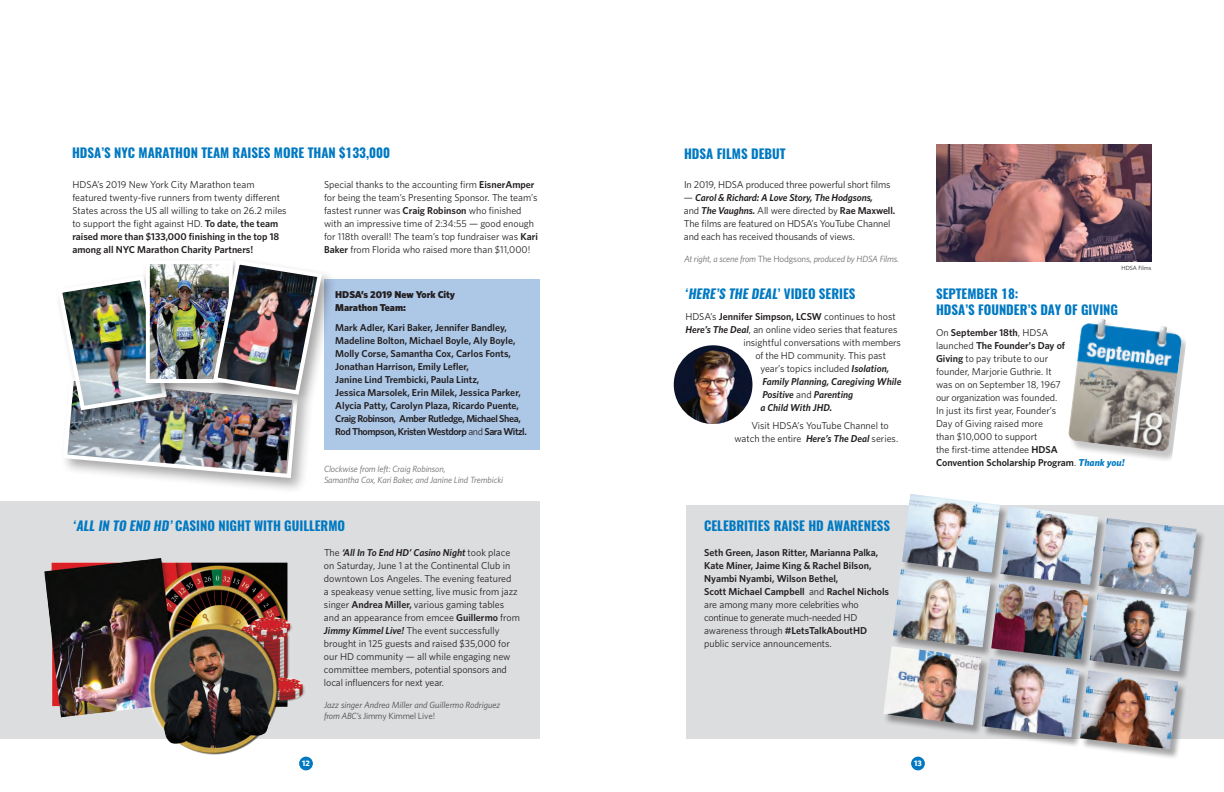
<style>
.page{position:relative;width:1224px;height:792px;background:#fff}
.page>*{position:absolute;margin:0;border:0;box-sizing:border-box;transform-origin:0 0}
.t1{font:700 13px/16px "Oswald";color:#0079c2}
.t2{font:10px/13px "Whitney";color:#231f20}
.t3{font:600 10px/13px "Whitney";color:#231f20}
.t4{font:italic 600 10px "Whitney";color:#231f20}
.t5{font:900 10px/13px "Whitney";color:#231f20}
.t6{font:italic 9px/11px "Whitney";letter-spacing:-.01em;color:#6c6d70}
.t7{font:italic 9px "Whitney";color:#4b4c4d}
.t8{font:9px "Whitney";letter-spacing:-.02em;color:#4b4c4d}
.t9{font:700 8px "Whitney";color:#fff}
.t10{font:6px "Whitney";color:#231f20}
.s1{font-weight:600}
.s2{font-weight:400}
.s3{font-weight:600;font-style:italic}
.s4{font-style:italic}
.s5{font-style:normal}
.s6{font-weight:400;font-style:normal}
.s7{font-weight:700;font-style:italic;color:#0079c2}
</style>
<div class="page">
<div style="left:686px;top:505px;width:538px;height:234px;background:#dcdddf"></div>
<div style="left:0;top:501px;width:540px;height:238px;background:#dcdddf"></div>
<div style="left:324px;top:279px;width:216px;height:171px;background:#adc7e7"></div>
<div style="left:60px;top:374px;width:254px;height:120px;background:#231f20;opacity:.4"></div>
<div style="left:210px;top:257px;width:128px;height:153px;background:#231f20;opacity:.4"></div>
<img style="left:59px;top:258px;width:265px;height:222px">
<img style="left:1068px;top:319px;width:118px;height:141px">
<img style="left:674px;top:345px;width:78px;height:79px;border-radius:39px">
<div style="left:883px;top:495px;width:324px;height:265px;background:#231f20;opacity:.4"></div>
<img style="left:902px;top:494px;width:98px;height:79px">
<img style="left:1000px;top:506px;width:98px;height:79px">
<img style="left:1099px;top:518px;width:98px;height:79px">
<img style="left:893px;top:568px;width:98px;height:79px">
<img style="left:991px;top:580px;width:98px;height:79px">
<img style="left:1090px;top:593px;width:98px;height:78px">
<img style="left:883px;top:646px;width:98px;height:79px">
<img style="left:982px;top:658px;width:98px;height:79px">
<img style="left:1080px;top:670px;width:98px;height:79px">
<img style="left:936px;top:144px;width:216px;height:117px">
<img style="left:44px;top:558px;width:264px;height:213px">
<div style="left:911px;top:757px;width:14px;height:13px;background:#0079c2;border-radius:50%"></div>
<div style="left:299px;top:757px;width:14px;height:13px;background:#0079c2;border-radius:50%"></div>
<p class="t1" style="left:72px;top:145px;width:319px">HDSA’S NYC MARATHON TEAM RAISES MORE THAN $133,000</p>
<p class="t2" style="left:72px;top:178px;width:216px">HDSA’s 2019 New York City Marathon team featured twenty-five runners from twenty different States across the US all willing to take on 26.2 miles to support the fight against HD. <span class="s1">To date, the team raised more than $133,000 finishing in the top 18 among all NYC Marathon Charity Partners!</span></p>
<p class="t2" style="left:324px;top:178px;width:215px">Special thanks to the accounting firm <span class="s1">EisnerAmper </span>for being the team’s Presenting Sponsor. The team’s fastest runner was <span class="s1">Craig Robinson</span> who finished with an impressive time of 2:34:55 — good enough for 118th overall! The team’s top fundraiser was <span class="s1">Kari Baker</span> from Florida who raised more than $11,000!</p>
<p class="t5" style="left:335px;top:288px;width:121px">HDSA’s 2019 New York City<br>Marathon Team:</p>
<p class="t3" style="left:335px;top:320px;width:193px">Mark Adler, Kari Baker, Jennifer Bandley, Madeline Bolton, Michael Boyle, Aly Boyle, Molly Corse, Samantha Cox, Carlos Fonts, Jonathan Harrison, Emily Lefler,<br>Janine Lind Trembicki, Paula Lintz,<br>Jessica Marsolek, Erin Milek, Jessica Parker, Alycia Patty, Carolyn Plaza, Ricardo Puente, Craig Robinson, Amber Rutledge, Michael Shea, Rod Thompson, Kristen Westdorp <span class="s2">and</span> Sara Witzl.</p>
<p class="t6" style="left:324px;top:463px;width:181px">Clockwise from left: Craig Robinson,<br>Samantha Cox, Kari Baker, and Janine Lind Trembicki</p>
<p class="t1" style="left:72px;top:518px;width:275px">‘ALL IN TO END HD’CASINO NIGHT WITH GUILLERMO</p>
<p class="t2" style="left:324px;top:546px;width:197px">The <span class="s3">‘All In To End HD’ Casino Night</span> took place on Saturday, June 1 at the Continental Club in downtown Los Angeles. The evening featured<br>a speakeasy venue setting, live music from jazz singer <span class="s1">Andrea Miller,</span> various gaming tables and an appearance from emcee <span class="s1">Guillermo</span> from <span class="s3">Jimmy Kimmel Live!</span> The event successfully brought in 125 guests and raised $35,000 for our HD community — all while engaging new committee members, potential sponsors and local influencers for next year.</p>
<p class="t7" style="left:324px;top:699px;width:178px">Jazz singer Andrea Miller and Guillermo Rodriguez</p>
<p class="t8" style="left:324px;top:710px;width:113px"><span class="s4">from ABC’s</span> Jimmy Kimmel Live!</p>
<p class="t1" style="left:684px;top:146px;width:103px">HDSA FILMS DEBUT</p>
<p class="t2" style="left:684px;top:178px;width:208px">In 2019, HDSA produced three powerful short films</p>
<p class="t2" style="left:684px;top:191px;width:213px">— <span class="s3">Carol &amp; Richard: A Love Story, The Hodgsons,<br></span>and <span class="s3">The Vaughns.</span> All were directed by <span class="s1">Rae Maxwell.<br></span>The films are featured on HDSA’s YouTube Channel and each has received thousands of views.</p>
<p class="t6" style="left:684px;top:253px;width:217px">At right, a scene from <span class="s5">The Hodgsons,</span> produced by HDSA Films.</p>
<p class="t10" style="left:1121px;top:264px;width:32px">HDSA Films</p>
<p class="t1" style="left:684px;top:286px;width:173px">‘HERE’S THE DEAL’ V I D EO S E R I ES</p>
<p class="t1" style="left:936px;top:286px;width:184px">SEPTEMBER 18:<br>HDSA’S FOUNDER’S DAY OF GIVING</p>
<p class="t2" style="left:685px;top:310px;width:212px">HDSA’s <span class="s1">Jennifer Simpson, LCSW</span> continues to host</p>
<p class="t2" style="left:685px;top:323px;width:214px"><span class="s3">Here’s The Deal</span>, an online video series that features</p>
<p class="t2" style="left:743px;top:336px;width:159px">insightful conversations with members</p>
<p class="t2" style="left:755px;top:349px;width:132px">of the HD community. This past</p>
<p class="t2" style="left:760px;top:362px;width:130px">year’s topics included <span class="s3">Isolation,</span></p>
<p class="t4" style="left:762px;top:376px;width:140px">Family Planning, Caregiving While</p>
<p class="t4" style="left:762px;top:389px;width:92px">Positive <span class="s6">and</span> Parenting</p>
<p class="t4" style="left:760px;top:402px;width:73px">a Child With JHD.</p>
<p class="t2" style="left:734px;top:419px;width:165px;text-indent:17px">Visit HDSA’s YouTube Channel to watch the entire <span class="s3">Here’s The Deal</span> series.</p>
<p class="t2" style="left:936px;top:326px;width:190px">On <span class="s1">September 18th</span>, HDSA<br>launched <span class="s1">The Founder’s Day of<br>Giving</span> to pay tribute to our<br>founder, Marjorie Guthrie. It<br>was on on September 18, 1967<br>our organization was founded.<br>In just its first year, Founder’s<br>Day of Giving raised more<br>than $10,000 to support<br>the first-time attendee <span class="s1">HDSA<br>Convention Scholarship Program</span>. <span class="s7">Thank you!</span></p>
<p class="t1" style="left:704px;top:518px;width:188px">CELEBRITIES RAISE HD AWARENESS</p>
<p class="t3" style="left:704px;top:546px;width:186px">Seth Green, Jason Ritter, Marianna Palka, Kate Miner, Jaime King &amp; Rachel Bilson, Nyambi Nyambi, Wilson Bethel,<br>Scott Michael Campbell <span class="s2">and</span> Rachel Nichols <span class="s2">are among many more celebrities who continue to generate much-needed HD awareness through</span> #LetsTalkAboutHD <span class="s2">public service announcements.</span></p>
<p class="t9" style="left:302px;top:758px;width:9px">12</p>
<p class="t9" style="left:914px;top:758px;width:9px">13</p>
</div>
